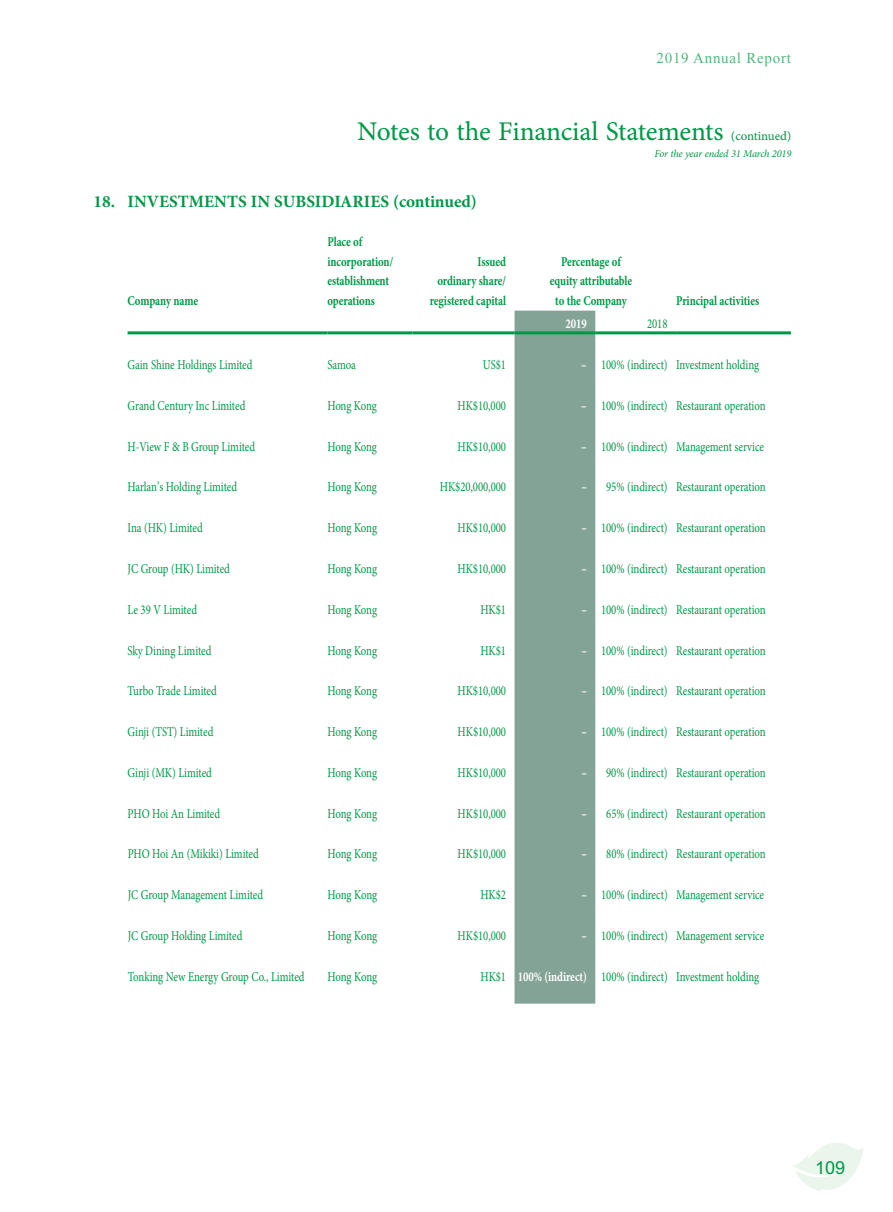
<style>
.page{position:relative;width:893px;height:1212px;background:#fff}
.page>*{position:absolute;margin:0;border:0;box-sizing:border-box;transform-origin:0 0}
.t1{font:27px "Minion Pro Capt";letter-spacing:-.01em;color:#009847}
.t2{font:700 18px "M Hei HK";color:#009847}
.t3{font:700 17.25px "Minion Pro";color:#009847}
.t4{font:15px "Times New Roman";letter-spacing:.05em;color:#4fb87c}
.t5{font:13.5px "Minion Pro";letter-spacing:-.005em;color:#009847;scale:.8 1}
.t6{font:700 13.5px/19.5px "Minion Pro";letter-spacing:-.01em;color:#009847;scale:.8 1}
.t7{font:700 13.5px "Minion Pro";color:#fff;scale:.8 1}
.t8{font:italic 10.5px "Minion Pro";letter-spacing:-.02em;color:#009847}
.s1{font-size:12.75px}
.s2{font-weight:700;color:#fff}
</style>
<div class="page">
<svg style="left:792px;top:1143px;width:71px;height:48px"></svg>
<div style="left:514px;top:311px;width:81px;height:693px;background:#84a397"></div>
<hr style="left:128px;top:331px;width:199px;height:3px;background:#009847">
<hr style="left:327px;top:331px;width:85px;height:3px;background:#009847">
<hr style="left:412px;top:331px;width:102px;height:3px;background:#009847">
<hr style="left:514px;top:331px;width:81px;height:3px;background:#009847">
<hr style="left:595px;top:331px;width:81px;height:3px;background:#009847">
<hr style="left:676px;top:331px;width:115px;height:3px;background:#009847">
<p class="t4" style="left:656px;top:48px;width:136px">2019 Annual Report</p>
<h1 class="t1" style="left:357px;top:113px;width:436px">Notes to the Financial Statements <span class="s1">(continued)</span></h1>
<p class="t8" style="left:654px;top:146px;width:138px">For the year ended 31 March 2019</p>
<p class="t3" style="left:94px;top:189px;width:385px">18. INVESTMENTS IN SUBSIDIARIES (continued)</p>
<p class="t6" style="left:128px;top:290px;width:90px">Company name</p>
<p class="t6" style="left:327px;top:232px;width:84px">Place of incorporation/ establishment operations</p>
<p class="t6" style="left:430px;top:251px;width:97px;text-align:right">Issued<br>ordinary share/ registered capital</p>
<p class="t6" style="left:550px;top:251px;width:105px;text-align:center">Percentage of equity attributable to the Company</p>
<p class="t7" style="left:565px;top:314px;width:28px">2019</p>
<p class="t5" style="left:647px;top:315px;width:27px">2018</p>
<p class="t6" style="left:676px;top:290px;width:105px">Principal activities</p>
<p class="t5" style="left:128px;top:356px;width:158px">Gain Shine Holdings Limited</p>
<p class="t5" style="left:327px;top:356px;width:37px">Samoa</p>
<p class="t5" style="left:483px;top:356px;width:31px">US$1</p>
<p class="t5" style="left:581px;top:356px;width:224px"><span class="s2">–</span> 100% (indirect) Investment holding</p>
<p class="t5" style="left:128px;top:397px;width:149px">Grand Century Inc Limited</p>
<p class="t5" style="left:327px;top:397px;width:63px">Hong Kong</p>
<p class="t5" style="left:458px;top:397px;width:62px">HK$10,000</p>
<p class="t5" style="left:581px;top:397px;width:232px"><span class="s2">–</span> 100% (indirect) Restaurant operation</p>
<p class="t5" style="left:128px;top:437px;width:161px">H-View F &amp; B Group Limited</p>
<p class="t5" style="left:327px;top:437px;width:63px">Hong Kong</p>
<p class="t5" style="left:458px;top:437px;width:62px">HK$10,000</p>
<p class="t5" style="left:581px;top:437px;width:230px"><span class="s2">–</span> 100% (indirect) Management service</p>
<p class="t5" style="left:128px;top:478px;width:138px">Harlan’s Holding Limited</p>
<p class="t5" style="left:327px;top:478px;width:63px">Hong Kong</p>
<p class="t5" style="left:440px;top:478px;width:84px">HK$20,000,000</p>
<p class="t5" style="left:581px;top:478px;width:232px"><span class="s2">–</span> 95% (indirect) Restaurant operation</p>
<p class="t5" style="left:128px;top:519px;width:96px">Ina (HK) Limited</p>
<p class="t5" style="left:327px;top:519px;width:63px">Hong Kong</p>
<p class="t5" style="left:458px;top:519px;width:62px">HK$10,000</p>
<p class="t5" style="left:581px;top:519px;width:232px"><span class="s2">–</span> 100% (indirect) Restaurant operation</p>
<p class="t5" style="left:128px;top:560px;width:129px">JC Group (HK) Limited</p>
<p class="t5" style="left:327px;top:560px;width:63px">Hong Kong</p>
<p class="t5" style="left:458px;top:560px;width:62px">HK$10,000</p>
<p class="t5" style="left:581px;top:560px;width:232px"><span class="s2">–</span> 100% (indirect) Restaurant operation</p>
<p class="t5" style="left:128px;top:600px;width:88px">Le 39 V Limited</p>
<p class="t5" style="left:327px;top:600px;width:63px">Hong Kong</p>
<p class="t5" style="left:480px;top:600px;width:34px">HK$1</p>
<p class="t5" style="left:581px;top:600px;width:232px"><span class="s2">–</span> 100% (indirect) Restaurant operation</p>
<p class="t5" style="left:128px;top:641px;width:106px">Sky Dining Limited</p>
<p class="t5" style="left:327px;top:641px;width:63px">Hong Kong</p>
<p class="t5" style="left:480px;top:641px;width:34px">HK$1</p>
<p class="t5" style="left:581px;top:641px;width:232px"><span class="s2">–</span> 100% (indirect) Restaurant operation</p>
<p class="t5" style="left:128px;top:682px;width:113px">Turbo Trade Limited</p>
<p class="t5" style="left:327px;top:682px;width:63px">Hong Kong</p>
<p class="t5" style="left:458px;top:682px;width:62px">HK$10,000</p>
<p class="t5" style="left:581px;top:682px;width:232px"><span class="s2">–</span> 100% (indirect) Restaurant operation</p>
<p class="t5" style="left:128px;top:723px;width:109px">Ginji (TST) Limited</p>
<p class="t5" style="left:327px;top:723px;width:63px">Hong Kong</p>
<p class="t5" style="left:458px;top:723px;width:62px">HK$10,000</p>
<p class="t5" style="left:581px;top:723px;width:232px"><span class="s2">–</span> 100% (indirect) Restaurant operation</p>
<p class="t5" style="left:128px;top:763px;width:107px">Ginji (MK) Limited</p>
<p class="t5" style="left:327px;top:763px;width:63px">Hong Kong</p>
<p class="t5" style="left:458px;top:763px;width:62px">HK$10,000</p>
<p class="t5" style="left:581px;top:763px;width:232px"><span class="s2">–</span> 90% (indirect) Restaurant operation</p>
<p class="t5" style="left:128px;top:804px;width:117px">PHO Hoi An Limited</p>
<p class="t5" style="left:327px;top:804px;width:63px">Hong Kong</p>
<p class="t5" style="left:458px;top:804px;width:62px">HK$10,000</p>
<p class="t5" style="left:581px;top:804px;width:232px"><span class="s2">–</span> 65% (indirect) Restaurant operation</p>
<p class="t5" style="left:128px;top:845px;width:165px">PHO Hoi An (Mikiki) Limited</p>
<p class="t5" style="left:327px;top:845px;width:63px">Hong Kong</p>
<p class="t5" style="left:458px;top:845px;width:62px">HK$10,000</p>
<p class="t5" style="left:581px;top:845px;width:232px"><span class="s2">–</span> 80% (indirect) Restaurant operation</p>
<p class="t5" style="left:128px;top:886px;width:171px">JC Group Management Limited</p>
<p class="t5" style="left:328px;top:886px;width:63px">Hong Kong</p>
<p class="t5" style="left:480px;top:886px;width:34px">HK$2</p>
<p class="t5" style="left:581px;top:886px;width:230px"><span class="s2">–</span> 100% (indirect) Management service</p>
<p class="t5" style="left:128px;top:926px;width:145px">JC Group Holding Limited</p>
<p class="t5" style="left:328px;top:926px;width:63px">Hong Kong</p>
<p class="t5" style="left:458px;top:926px;width:62px">HK$10,000</p>
<p class="t5" style="left:581px;top:926px;width:230px"><span class="s2">–</span> 100% (indirect) Management service</p>
<p class="t5" style="left:128px;top:967px;width:223px">Tonking New Energy Group Co., Limited</p>
<p class="t5" style="left:328px;top:967px;width:63px">Hong Kong</p>
<p class="t5" style="left:480px;top:967px;width:350px">HK$1 <span class="s2">100% (indirect)</span> 100% (indirect) Investment holding</p>
<h2 class="t2" style="left:815px;top:1154px;width:32px">109</h2>
</div>
